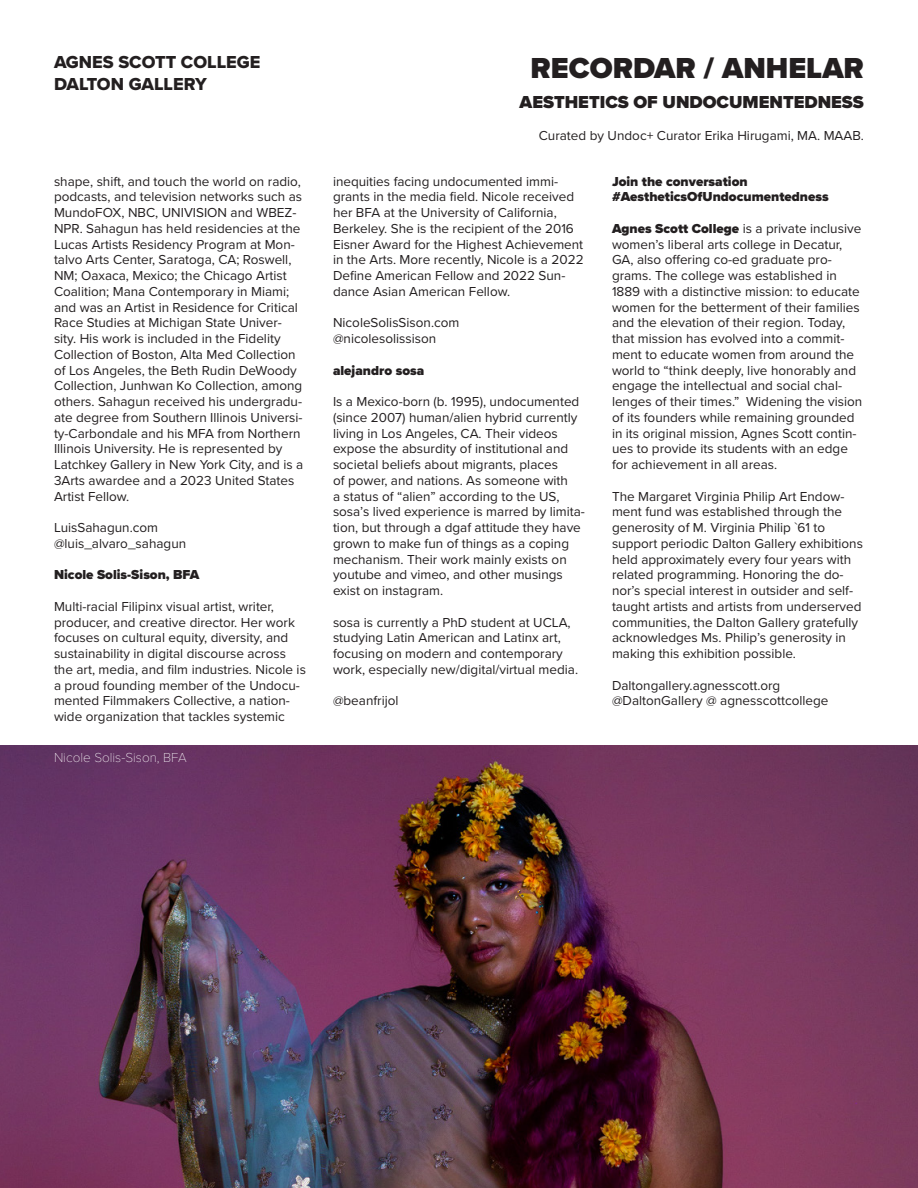
<style>
.page{position:relative;width:918px;height:1188px;background:#fff}
.page>*{position:absolute;margin:0;border:0;box-sizing:border-box;transform-origin:0 0}
.t1{font:900 30px "Proxima Nova";color:#231f20}
.t2{font:18px "Proxima Nova Extrabld";color:#231f20}
.t3{font:900 18px "Proxima Nova";color:#231f20}
.t4{font:13.5px/15.8px "Proxima Nova";color:#231f20}
.t5{font:900 13.5px "Proxima Nova";color:#231f20}
.t6{font:100 13.5px "Proxima Nova T";color:#fff}
.s1{font-weight:900}
</style>
<div class="page">
<img style="left:0;top:745px;width:918px;height:443px">
<p class="t2" style="left:54px;top:49px;width:208px">AGNES SCOTT COLLEGE</p>
<p class="t2" style="left:54px;top:70px;width:155px">DALTON GALLERY</p>
<p class="t4" style="left:54px;top:173px;width:251px">shape, shift, and touch the world on radio, podcasts, and television networks such as MundoFOX, NBC, UNIVISION and WBEZ-NPR. Sahagun has held residencies at the Lucas Artists Residency Program at Mon&shy;talvo Arts Center, Saratoga, CA; Roswell, NM; Oaxaca, Mexico; the Chicago Artist Coalition; Mana Contemporary in Miami; and was an Artist in Residence for Critical Race Studies at Michigan State Univer&shy;sity. His work is included in the Fidelity Collection of Boston, Alta Med Collection of Los Angeles, the Beth Rudin DeWoody Collection, Junhwan Ko Collection, among others. Sahagun received his undergradu&shy;ate degree from Southern Illinois Universi&shy;ty-Carbondale and his MFA from Northern Illinois University. He is represented by Latchkey Gallery in New York City, and is a 3Arts awardee and a 2023 United States Artist Fellow.</p>
<p class="t4" style="left:54px;top:519px;width:105px">LuisSahagun.com</p>
<p class="t4" style="left:54px;top:535px;width:134px">@luis_alvaro_sahagun</p>
<p class="t5" style="left:54px;top:565px;width:147px">Nicole Solis-Sison, BFA</p>
<p class="t4" style="left:54px;top:598px;width:253px">Multi-racial Filipinx visual artist, writer, producer, and creative director. Her work focuses on cultural equity, diversity, and sustainability in digital discourse across the art, media, and film industries. Nicole is a proud founding member of the Undocu&shy;mented Filmmakers Collective, a nation&shy;wide organization that tackles systemic</p>
<p class="t6" style="left:54px;top:748px;width:134px">Nicole Solis-Sison, BFA</p>
<p class="t1" style="left:531px;top:45px;width:335px">RECORDAR / ANHELAR</p>
<p class="t3" style="left:520px;top:88px;width:346px">AESTHETICS OF UNDOCUMENTEDNESS</p>
<p class="t4" style="left:539px;top:127px;width:327px">Curated by Undoc+ Curator Erika Hirugami, MA. MAAB.</p>
<p class="t4" style="left:333px;top:173px;width:252px">inequities facing undocumented immi&shy;grants in the media field. Nicole received her BFA at the University of California, Berkeley. She is the recipient of the 2016<br>Eisner Award for the Highest Achievement in the Arts. More recently, Nicole is a 2022<br>Define American Fellow and 2022 Sun&shy;dance Asian American Fellow.</p>
<p class="t4" style="left:333px;top:314px;width:128px">NicoleSolisSison.com</p>
<p class="t4" style="left:333px;top:330px;width:105px">@nicolesolissison</p>
<p class="t5" style="left:333px;top:360px;width:93px">alejandro sosa</p>
<p class="t4" style="left:333px;top:393px;width:254px">Is a Mexico-born (b. 1995), undocumented (since 2007) human/alien hybrid currently living in Los Angeles, CA. Their videos expose the absurdity of institutional and societal beliefs about migrants, places<br>of power, and nations. As someone with<br>a status of “alien” according to the US, sosa’s lived experience is marred by limita&shy;tion, but through a dgaf attitude they have grown to make fun of things as a coping mechanism. Their work mainly exists on youtube and vimeo, and other musings exist on instagram.</p>
<p class="t4" style="left:333px;top:614px;width:247px">sosa is currently a PhD student at UCLA, studying Latin American and Latinx art, focusing on modern and contemporary work, especially new/digital/virtual media.</p>
<p class="t4" style="left:333px;top:692px;width:67px">@beanfrijol</p>
<p class="t5" style="left:612px;top:171px;width:137px">Join the conversation</p>
<p class="t5" style="left:612px;top:187px;width:218px">#AestheticsOfUndocumentedness</p>
<p class="t4" style="left:612px;top:220px;width:252px"><span class="s1">Agnes Scott College</span> is a private inclusive women’s liberal arts college in Decatur, GA, also offering co-ed graduate pro&shy;grams. The college was established in 1889 with a distinctive mission: to educate women for the betterment of their families and the elevation of their region. Today, that mission has evolved into a commit&shy;ment to educate women from around the world to “think deeply, live honorably and engage the intellectual and social chal&shy;lenges of their times.” Widening the vision of its founders while remaining grounded in its original mission, Agnes Scott contin&shy;ues to provide its students with an edge for achievement in all areas.</p>
<p class="t4" style="left:612px;top:488px;width:253px">The Margaret Virginia Philip Art Endow&shy;ment fund was established through the generosity of M. Virginia Philip `61 to support periodic Dalton Gallery exhibitions held approximately every four years with related programming. Honoring the do&shy;nor’s special interest in outsider and self&shy;taught artists and artists from underserved communities, the Dalton Gallery gratefully acknowledges Ms. Philip’s generosity in making this exhibition possible.</p>
<p class="t4" style="left:612px;top:677px;width:170px">Daltongallery.agnesscott.org</p>
<p class="t4" style="left:612px;top:692px;width:218px">@DaltonGallery @ agnesscottcollege</p>
</div>
